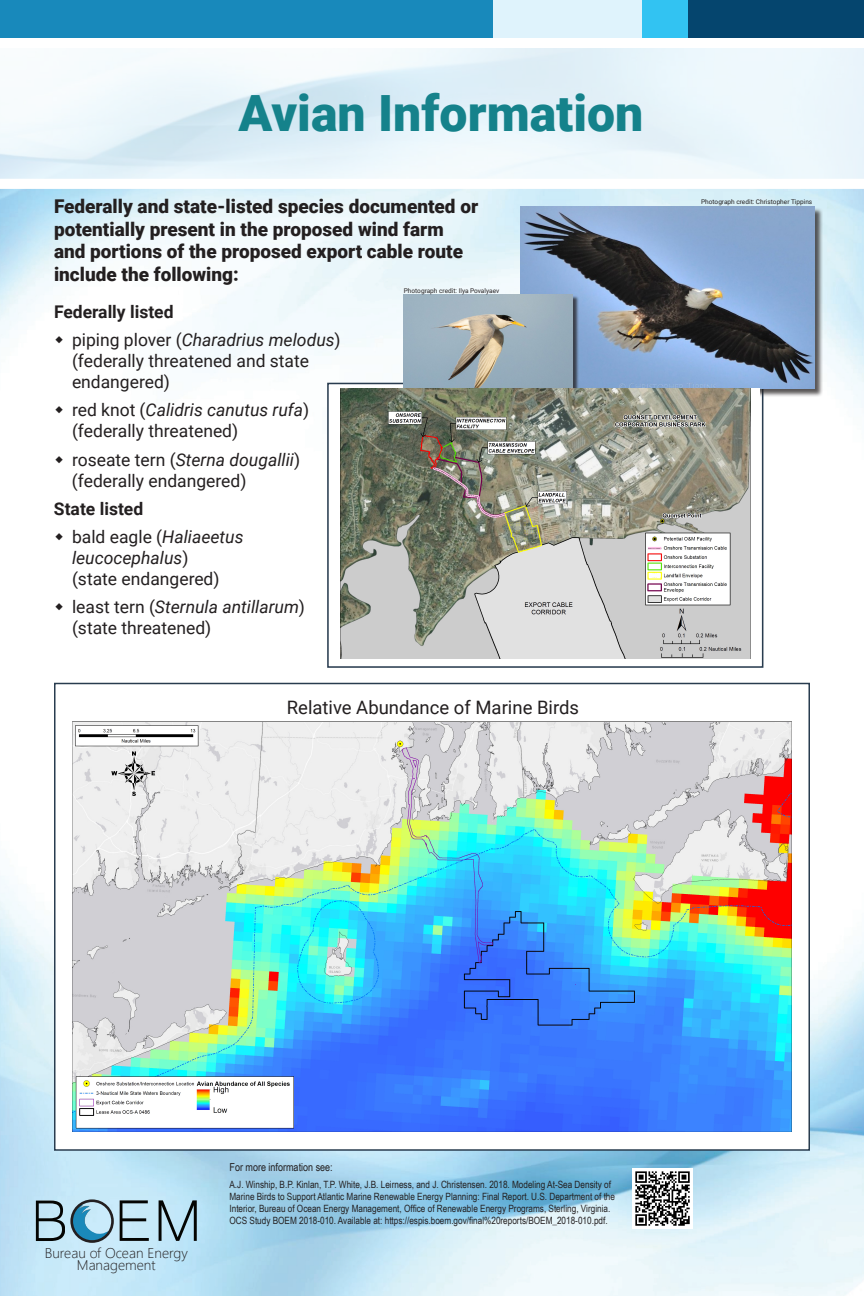
<style>
.page{position:relative;width:864px;height:1296px;background:#fff}
.page>*{position:absolute;margin:0;border:0;box-sizing:border-box;transform-origin:0 0}
.t1{font:900 50px "Roboto";color:#15828b}
.t2{font:900 19px/22.8px "Roboto";color:#231f20}
.t3{font:18.5px "Roboto";color:#231f20}
.t4{font:17.5px/21px "Roboto";color:#231f20}
.t5{font:700 17.5px "Roboto";color:#231f20}
.t6{font:300 14.1px/12.3px "Segoe UI";color:#231f20;text-align:center}
.t7{font:11px "Arial Narrow";color:#231f20}
.t8{font:10px/12px "Arial Narrow";color:#231f20}
.t9{font:6.5px "Roboto";color:#231f20}
.s1{font-style:italic}
</style>
<div class="page">
<img style="left:0;top:189px;width:864px;height:1107px">
<img style="left:36px;top:1200px;width:29px;height:41px">
<img style="left:109px;top:1205px;width:1px;height:36px">
<svg style="left:71px;top:1205px;width:38px;height:38px"></svg>
<div style="left:70px;top:1199px;width:44px;height:44px;border:3px solid #231f20;border-radius:50%"></div>
<img style="left:120px;top:1200px;width:77px;height:41px">
<svg style="left:0;top:48px;width:864px;height:131px;fill:#ebf6fc"></svg>
<div style="left:0;top:0;width:493px;height:38px;background:#1889bb"></div>
<div style="left:493px;top:0;width:149px;height:38px;background:#dff3fc"></div>
<div style="left:642px;top:0;width:46px;height:38px;background:#32c3f2"></div>
<div style="left:688px;top:0;width:176px;height:38px;background:#05456e"></div>
<div style="left:327px;top:383px;width:436px;height:285px;background:#fff;border:2px solid #293c4f"></div>
<div style="left:521px;top:207px;width:302px;height:190px;background:#231f20;opacity:.75"></div>
<img style="left:520px;top:206px;width:294px;height:182px">
<div style="left:404px;top:295px;width:175px;height:113px;background:#231f20;opacity:.75"></div>
<img style="left:404px;top:295px;width:169px;height:93px">
<div style="left:332px;top:388px;width:428px;height:271px;background:#fff"></div>
<img style="left:341px;top:388px;width:410px;height:271px">
<div style="left:55px;top:684px;width:754px;height:466px;background:#fff"></div>
<img style="left:72px;top:721px;width:720px;height:410px">
<div style="left:54px;top:683px;width:756px;height:468px;border:2px solid #293c4f"></div>
<img style="left:633px;top:1169px;width:60px;height:60px">
<svg style="left:55px;top:336px;width:8px;height:7px"></svg>
<svg style="left:55px;top:406px;width:8px;height:8px"></svg>
<svg style="left:55px;top:456px;width:8px;height:7px"></svg>
<svg style="left:55px;top:533px;width:8px;height:7px"></svg>
<svg style="left:55px;top:603px;width:8px;height:7px"></svg>
<p class="t1" style="left:239px;top:78px;width:406px">Avian Information</p>
<p class="t2" style="left:54px;top:194px;width:426px">Federally and state-listed species documented or potentially present in the proposed wind farm and portions of the proposed export cable route include the following:</p>
<p class="t5" style="left:54px;top:300px;width:121px">Federally listed</p>
<p class="t4" style="left:72px;top:329px;width:270px">piping plover (<span class="s1">Charadrius melodus</span>) (federally threatened and state endangered)</p>
<p class="t4" style="left:72px;top:399px;width:239px">red knot (<span class="s1">Calidris canutus rufa</span>) (federally threatened)</p>
<p class="t4" style="left:72px;top:448px;width:230px">roseate tern (<span class="s1">Sterna dougallii</span>) (federally endangered)</p>
<p class="t5" style="left:54px;top:496px;width:91px">State listed</p>
<p class="t4" style="left:72px;top:526px;width:173px">bald eagle (<span class="s1">Haliaeetus leucocephalus</span>)<br>(state endangered)</p>
<p class="t4" style="left:72px;top:596px;width:235px">least tern (<span class="s1">Sternula antillarum</span>) (state threatened)</p>
<p class="t9" style="left:404px;top:286px;width:97px">Photograph credit: Ilya Povalyaev</p>
<p class="t3" style="left:287px;top:695px;width:294px">Relative Abundance of Marine Birds</p>
<p class="t9" style="left:701px;top:197px;width:113px">Photograph credit: Christopher Tippins</p>
<h3 class="t6" style="left:45px;top:1245px;width:145px">Bureau of Ocean Energy<br>Management</h3>
<p class="t7" style="left:230px;top:1159px;width:105px">For more information see:</p>
<p class="t8" style="left:230px;top:1178px;width:387px">A.J. Winship, B.P. Kinlan, T.P. White, J.B. Leirness, and J. Christensen. 2018. Modeling At-Sea Density of Marine Birds to Support Atlantic Marine Renewable Energy Planning: Final Report. U.S. Department of the Interior, Bureau of Ocean Energy Management, Office of Renewable Energy Programs, Sterling, Virginia.<br>OCS Study BOEM 2018-010. Available at: https://espis.boem.gov/final%20reports/BOEM_2018-010.pdf.</p>
</div>
